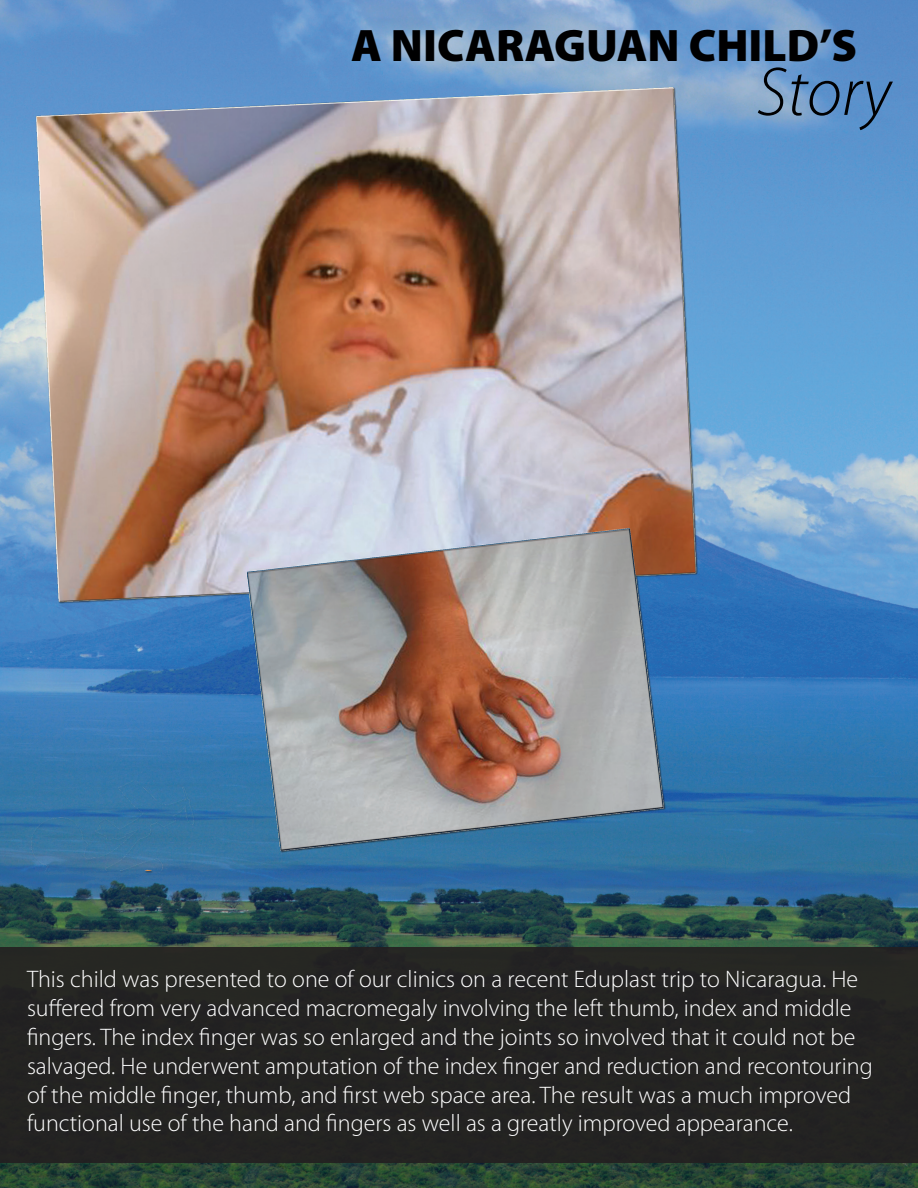
<style>
.page{position:relative;width:918px;height:1188px;background:#fff}
.page>*{position:absolute;margin:0;border:0;box-sizing:border-box;transform-origin:0 0}
.t1{font:italic 300 69.45px "Myriad Pro";color:#000001}
.t2{font:900 45.75px "Myriad Pro";color:#000001}
.t3{font:300 24px/28.8px "Myriad Pro";color:#fff}
</style>
<div class="page">
<img style="left:0;top:0;width:918px;height:1188px">
<div style="left:0;top:948px;width:918px;height:215px;background:#231f20"></div>
<img style="left:27px;top:78px;width:696px;height:792px">
<h2 class="t2" style="left:351px;top:20px;width:508px">A NICARAGUAN CHILD’S</h2>
<h1 class="t1" style="left:756px;top:50px;width:136px">Story</h1>
<p class="t3" style="left:27px;top:965px;width:847px">This child was presented to one of our clinics on a recent Eduplast trip to Nicaragua. He suffered from very advanced macromegaly involving the left thumb, index and middle fingers. The index finger was so enlarged and the joints so involved that it could not be salvaged. He underwent amputation of the index finger and reduction and recontouring of the middle finger, thumb, and first web space area. The result was a much improved functional use of the hand and fingers as well as a greatly improved appearance.</p>
</div>
